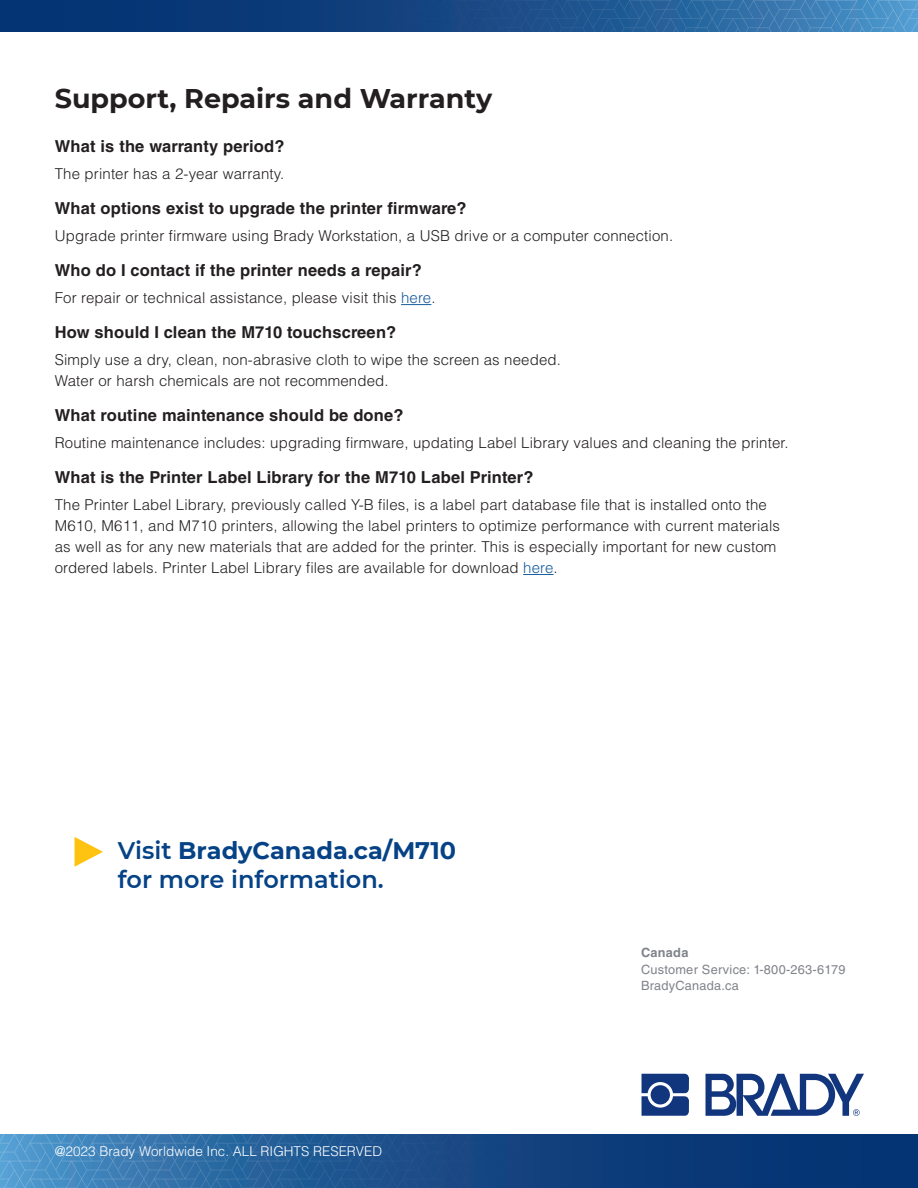
<style>
.page{position:relative;width:918px;height:1188px;background:#fff}
.page>*{position:absolute;margin:0;border:0;box-sizing:border-box;transform-origin:0 0}
.Section_Header{font:700 27px "Montserrat";color:#231f20}
.Section_Header-2{font:600 24px/28.8px "Montserrat";color:#054286}
.FAQ_QUESTIONS{font:700 16.5px "Helvetica LT Std";letter-spacing:.01em;color:#231f20}
.Body_Copy{font:300 15px/21px "Helvetica LT Std";letter-spacing:.01em;color:#231f20}
.Body_Copy-2{font:300 13.5px "Helvetica LT Std";color:#fff}
._03_Body_text{font:12.75px/16.5px "Helvetica LT Std";letter-spacing:.02em;color:#80838a}
.s1{color:#175d9e}
.s2{font-weight:700}
</style>
<div class="page">
<img style="left:0;top:0;width:918px;height:32px">
<img style="left:0;top:1134px;width:918px;height:54px">
<hr style="left:401px;top:304px;width:30px;height:1px;background:#175d9e">
<hr style="left:523px;top:574px;width:31px;height:1px;background:#175d9e">
<svg style="left:642px;top:1074px;width:47px;height:42px"></svg>
<div style="left:651px;top:1085px;width:19px;height:19px;background:#11367e;border-radius:50%"></div>
<svg style="left:706px;top:1074px;width:158px;height:42px"></svg>
<svg style="left:75px;top:837px;width:28px;height:30px"></svg>
<p class="Section_Header" style="left:55px;top:79px;width:439px">Support, Repairs and Warranty</p>
<p class="FAQ_QUESTIONS" style="left:55px;top:136px;width:231px">What is the warranty period?</p>
<p class="Body_Copy" style="left:55px;top:163px;width:231px">The printer has a 2-year warranty.</p>
<p class="FAQ_QUESTIONS" style="left:55px;top:198px;width:413px">What options exist to upgrade the printer firmware?</p>
<p class="Body_Copy" style="left:55px;top:225px;width:620px">Upgrade printer firmware using Brady Workstation, a USB drive or a computer connection.</p>
<p class="FAQ_QUESTIONS" style="left:55px;top:260px;width:369px">Who do I contact if the printer needs a repair?</p>
<p class="Body_Copy" style="left:55px;top:287px;width:382px">For repair or technical assistance, please visit this <span class="s1">here</span>.</p>
<p class="FAQ_QUESTIONS" style="left:55px;top:322px;width:343px">How should I clean the M710 touchscreen?</p>
<p class="Body_Copy" style="left:55px;top:349px;width:508px">Simply use a dry, clean, non-abrasive cloth to wipe the screen as needed.<br>Water or harsh chemicals are not recommended.</p>
<p class="FAQ_QUESTIONS" style="left:55px;top:405px;width:350px">What routine maintenance should be done?</p>
<p class="Body_Copy" style="left:55px;top:432px;width:735px">Routine maintenance includes: upgrading firmware, updating Label Library values and cleaning the printer.</p>
<p class="FAQ_QUESTIONS" style="left:55px;top:467px;width:480px">What is the Printer Label Library for the M710 Label Printer?</p>
<p class="Body_Copy" style="left:55px;top:494px;width:727px">The Printer Label Library, previously called Y-B files, is a label part database file that is installed onto the M610, M611, and M710 printers, allowing the label printers to optimize performance with current materials as well as for any new materials that are added for the printer. This is especially important for new custom ordered labels. Printer Label Library files are available for download <span class="s1">here</span>.</p>
<p class="Section_Header-2" style="left:118px;top:835px;width:340px">Visit <span class="s2">BradyCanada.ca/M710 </span>for more information.</p>
<p class="Body_Copy-2" style="left:55px;top:1143px;width:329px">@2023 Brady Worldwide Inc. ALL RIGHTS RESERVED</p>
<p class="_03_Body_text" style="left:641px;top:945px;width:206px"><span class="s2">Canada<br></span>Customer Service: 1-800-263-6179<br>BradyCanada.ca</p>
</div>
